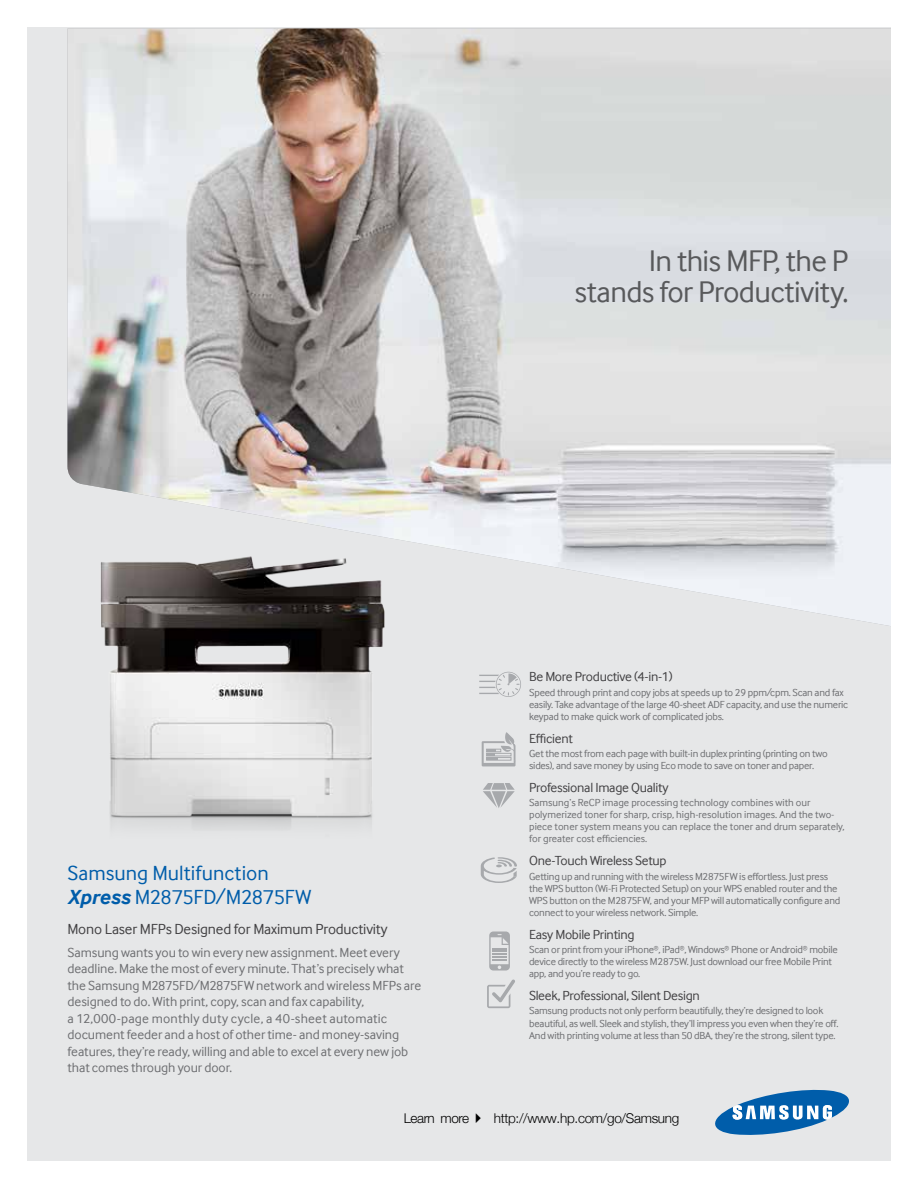
<style>
.page{position:relative;width:918px;height:1188px;background:#fff}
.page>*{position:absolute;margin:0;border:0;box-sizing:border-box;transform-origin:0 0}
.t1{font:30.75px/30.8px "Samsung Inter Face";letter-spacing:-.02em;color:#58595b;text-align:right}
.t2{font:21px/24px "Samsung Inter Face";color:#005daa}
.t3{font:15px "Samsung Inter Face";letter-spacing:-.01em;color:#414042}
.t4{font:13.5px/16.5px "Samsung Inter Face";letter-spacing:-.005em;color:#6d6e71}
.t5{font:13.5px "Samsung Inter Face";letter-spacing:-.02em;color:#414042}
.t6{font:300 13.5px "Helvetica Neue";letter-spacing:-.02em;color:#000}
.t7{font:10.5px/12px "Samsung Inter Face";letter-spacing:-.02em;color:#6d6e71}
.t8{font:10.5px/12px "Samsung Inter Face";color:#6d6e71}
.s1{font-weight:700;font-style:italic}
</style>
<div class="page">
<div style="left:27px;top:27px;width:864px;height:1134px;background:#e6e7e8"></div>
<svg style="left:715px;top:1089px;width:134px;height:46px"></svg>
<img style="left:68px;top:28px;width:823px;height:598px">
<svg style="left:481px;top:857px;width:36px;height:26px"></svg>
<svg style="left:489px;top:932px;width:21px;height:39px"></svg>
<svg style="left:482px;top:732px;width:34px;height:34px"></svg>
<svg style="left:479px;top:672px;width:42px;height:25px"></svg>
<svg style="left:483px;top:783px;width:32px;height:25px"></svg>
<svg style="left:487px;top:980px;width:28px;height:28px"></svg>
<img style="left:68px;top:553px;width:396px;height:277px">
<h1 class="t1" style="left:575px;top:245px;width:276px">In this MFP, the P stands for Productivity.</h1>
<h2 class="t2" style="left:68px;top:861px;width:245px">Samsung Multifunction<br><span class="s1">Xpress</span> M2875FD/M2875FW</h2>
<h3 class="t3" style="left:68px;top:920px;width:322px">Mono Laser MFPs Designed for Maximum Productivity</h3>
<p class="t4" style="left:68px;top:944px;width:355px">Samsung wants you to win every new assignment. Meet every deadline. Make the most of every minute. That’s precisely what the Samsung M2875FD/M2875FW network and wireless MFPs are designed to do. With print, copy, scan and fax capability,<br>a 12,000-page monthly duty cycle, a 40-sheet automatic document feeder and a host of other time- and money-saving features, they’re ready, willing and able to excel at every new job that comes through your door.</p>
<p class="t5" style="left:529px;top:669px;width:145px">Be More Productive (4-in-1)</p>
<p class="t7" style="left:529px;top:686px;width:321px">Speed through print and copy jobs at speeds up to 29 ppm/cpm. Scan and fax easily. Take advantage of the large 40-sheet ADF capacity, and use the numeric keypad to make quick work of complicated jobs.</p>
<p class="t5" style="left:529px;top:730px;width:45px">Efficient</p>
<p class="t7" style="left:529px;top:747px;width:300px">Get the most from each page with built-in duplex printing (printing on two sides), and save money by using Eco mode to save on toner and paper.</p>
<p class="t5" style="left:529px;top:780px;width:141px">Professional Image Quality</p>
<p class="t8" style="left:529px;top:797px;width:317px">Samsung’s ReCP image processing technology combines with our polymerized toner for sharp, crisp, high-resolution images. And the two&shy;piece toner system means you can replace the toner and drum separately, for greater cost efficiencies.</p>
<p class="t5" style="left:529px;top:853px;width:139px">One-Touch Wireless Setup</p>
<p class="t7" style="left:529px;top:870px;width:313px">Getting up and running with the wireless M2875FW is effortless. Just press the WPS button (Wi-Fi Protected Setup) on your WPS enabled router and the WPS button on the M2875FW, and your MFP will automatically configure and connect to your wireless network. Simple.</p>
<p class="t5" style="left:529px;top:927px;width:107px">Easy Mobile Printing</p>
<p class="t7" style="left:529px;top:944px;width:310px">Scan or print from your iPhone<sup>®</sup>, iPad<sup>®</sup>, Windows<sup>®</sup> Phone or Android<sup>®</sup> mobile device directly to the wireless M2875W. Just download our free Mobile Print app, and you’re ready to go.</p>
<p class="t5" style="left:529px;top:988px;width:172px">Sleek, Professional, Silent Design</p>
<p class="t7" style="left:529px;top:1005px;width:311px">Samsung products not only perform beautifully, they’re designed to look beautiful, as well. Sleek and stylish, they’ll impress you even when they’re off.<br>And with printing volume at less than 50 dBA, they’re the strong, silent type.</p>
<p class="t6" style="left:404px;top:1110px;width:67px">Learn more</p>
<p class="t6" style="left:494px;top:1107px;width:187px">http://www.hp.com/go/Samsung</p>
</div>
